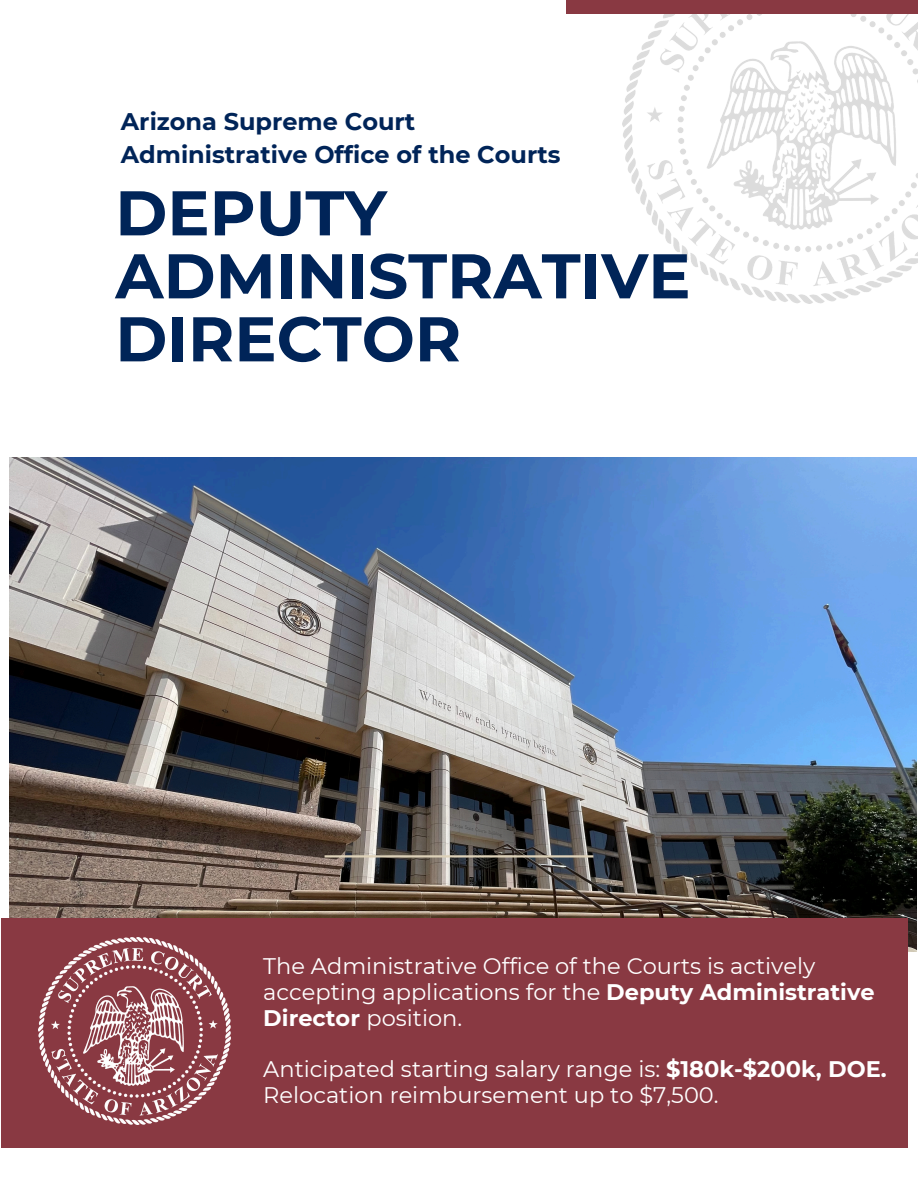
<style>
.page{position:relative;width:918px;height:1188px;background:#fff}
.page>*{position:absolute;margin:0;border:0;box-sizing:border-box;transform-origin:0 0}
.t1{font:700 63px/63px "Montserrat";color:#002458}
.t2{font:700 24px/32.7px "Montserrat";color:#002458}
.t3{font:22.5px/25.8px "Montserrat";color:#fff}
.s1{font-weight:700}
</style>
<div class="page">
<img style="left:10px;top:457px;width:906px;height:494px">
<div style="left:1px;top:919px;width:907px;height:229px;background:#893942"></div>
<hr style="left:325px;top:855px;width:268px;height:3px;background:#ddd1b8">
<img style="left:622px;top:13px;width:296px;height:290px">
<img style="left:38px;top:937px;width:193px;height:188px">
<div style="left:567px;top:0;width:351px;height:13px;background:#893942"></div>
<p class="t2" style="left:121px;top:105px;width:441px">Arizona Supreme Court<br>Administrative Office of the Courts</p>
<h1 class="t1" style="left:115px;top:181px;width:577px">DEPUTY<br>ADMINISTRATIVE<br>DIRECTOR</h1>
<p class="t3" style="left:263px;top:953px;width:613px">The Administrative Office of the Courts is actively accepting applications for the <span class="s1">Deputy Administrative<br>Director</span> position.</p>
<p class="t3" style="left:263px;top:1056px;width:625px">Anticipated starting salary range is: <span class="s1">$180k-$200k, DOE.</span></p>
<p class="t3" style="left:263px;top:1082px;width:457px">Relocation reimbursement up to $7,500.</p>
</div>
